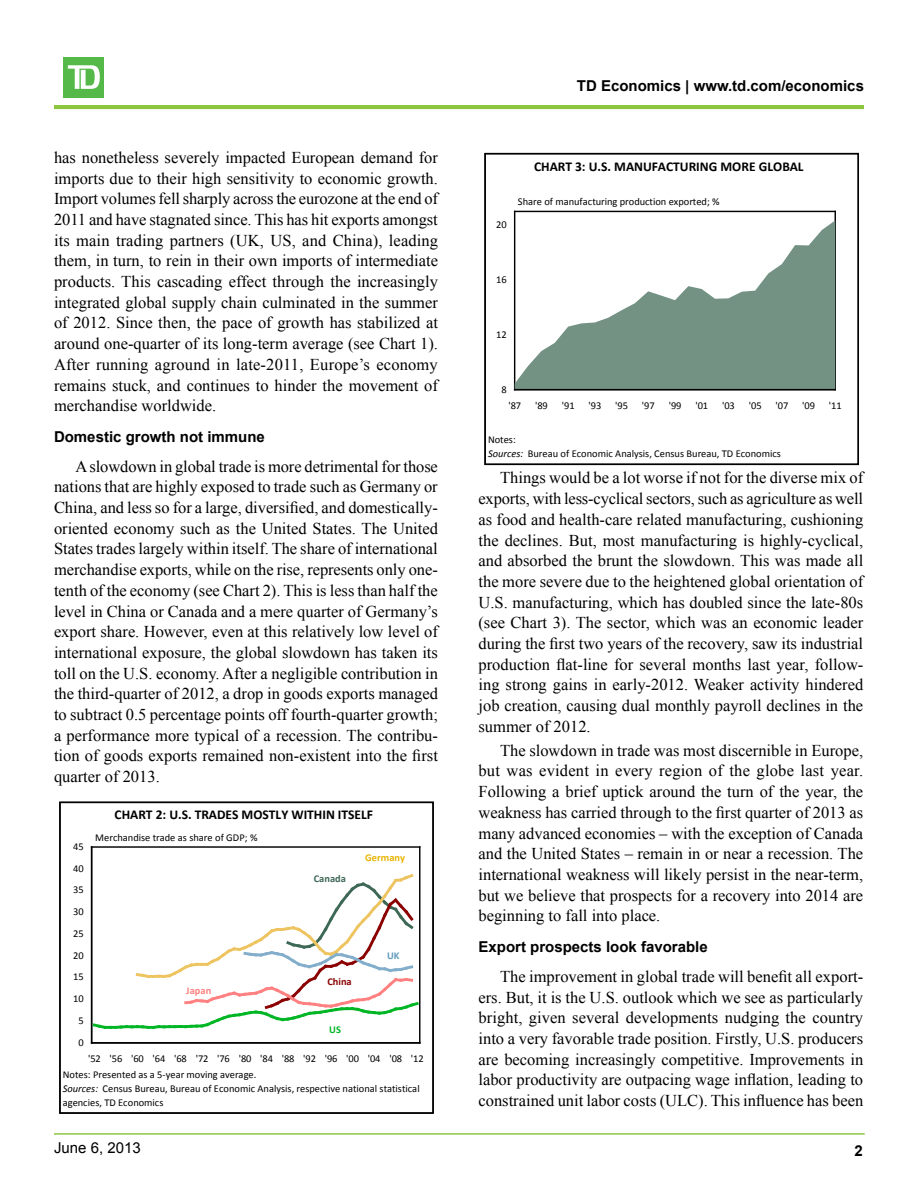
<style>
.page{position:relative;width:918px;height:1188px;background:#fff}
.page>*{position:absolute;margin:0;border:0;box-sizing:border-box;transform-origin:0 0}
.lead_-_para{font:16.5px/20.7px "Times New Roman";color:#000;text-align:justify}
.lead_-_subhead{font:700 15px "Arial";color:#000}
.master-A_page_-_webs{font:700 15px "Arial";color:#000}
.master-A_page_-_date{font:15px "Arial";color:#000}
.master_A_page_-_page{font:700 15px "Arial";color:#000}
.t1{font:700 13.5px "Calibri";color:#000}
.t2{font:10.5px/14.2px "Calibri";letter-spacing:-.005em;color:#000}
.t3{font:700 10.5px "Calibri";color:#e8b400}
.t4{font:700 10.5px "Calibri";letter-spacing:.005em;color:#3e6856}
.t5{font:700 10.5px "Calibri";color:#ff8080}
.t6{font:700 10.5px "Calibri";letter-spacing:-.005em;color:#8b0000}
.t7{font:700 10.5px "Calibri";color:#619abc}
.t8{font:700 10.5px "Calibri";color:#00b624}
.s1{font-style:italic}
</style>
<div class="page">
<hr style="left:54px;top:1133px;width:811px;height:2px;background:#8cc63f">
<hr style="left:54px;top:108px;width:810px;height:1px;background:#8cc63f">
<hr style="left:54px;top:105px;width:810px;height:3px;background:#8cc63f">
<div style="left:64px;top:57px;width:40px;height:41px;background:#54b948"></div>
<svg style="left:68px;top:65px;width:32px;height:24px"></svg>
<hr style="left:92px;top:846px;width:328px;height:2px;background:#000">
<hr style="left:419px;top:847px;width:1px;height:196px;background:#000">
<hr style="left:91px;top:847px;width:1px;height:196px;background:#000">
<hr style="left:92px;top:1042px;width:328px;height:2px;background:#000">
<svg style="left:92px;top:872px;width:327px;height:159px"></svg>
<div style="left:59px;top:802px;width:375px;height:312px;border:1px solid #000"></div>
<hr style="left:515px;top:211px;width:320px;height:1px;background:#000">
<hr style="left:835px;top:211px;width:1px;height:179px;background:#000">
<hr style="left:514px;top:211px;width:1px;height:179px;background:#000">
<svg style="left:515px;top:220px;width:320px;height:169px;fill:#739283"></svg>
<hr style="left:515px;top:389px;width:320px;height:1px;background:#000">
<div style="left:484px;top:153px;width:375px;height:312px;border:1px solid #000"></div>
<p class="master-A_page_-_webs" style="left:577px;top:76px;width:289px">TD Economics | www.td.com/economics</p>
<p class="lead_-_para" style="left:54px;top:147px;width:386px">has nonetheless severely impacted European demand for imports due to their high sensitivity to economic growth.<br>Import volumes fell sharply across the eurozone at the end of 2011 and have stagnated since. This has hit exports amongst its main trading partners (UK, US, and China), leading them, in turn, to rein in their own imports of intermediate products. This cascading effect through the increasingly integrated global supply chain culminated in the summer of 2012. Since then, the pace of growth has stabilized at around one-quarter of its long-term average (see Chart 1).<br>After running aground in late-2011, Europe’s economy remains stuck, and continues to hinder the movement of merchandise worldwide.</p>
<p class="lead_-_subhead" style="left:54px;top:427px;width:212px">Domestic growth not immune</p>
<p class="lead_-_para" style="left:54px;top:456px;width:386px;text-indent:22px">A slowdown in global trade is more detrimental for those nations that are highly exposed to trade such as Germany or China, and less so for a large, diversified, and domestically&shy;oriented economy such as the United States. The United States trades largely within itself. The share of international merchandise exports, while on the rise, represents only one&shy;tenth of the economy (see Chart 2). This is less than half the level in China or Canada and a mere quarter of Germany’s export share. However, even at this relatively low level of international exposure, the global slowdown has taken its toll on the U.S. economy. After a negligible contribution in the third-quarter of 2012, a drop in goods exports managed to subtract 0.5 percentage points off fourth-quarter growth; a performance more typical of a recession. The contribu&shy;tion of goods exports remained non-existent into the first quarter of 2013.</p>
<p class="lead_-_para" style="left:478px;top:467px;width:386px;text-indent:22px">Things would be a lot worse if not for the diverse mix of exports, with less-cyclical sectors, such as agriculture as well as food and health-care related manufacturing, cushioning the declines. But, most manufacturing is highly-cyclical, and absorbed the brunt the slowdown. This was made all the more severe due to the heightened global orientation of U.S. manufacturing, which has doubled since the late-80s (see Chart 3). The sector, which was an economic leader during the first two years of the recovery, saw its industrial production flat-line for several months last year, follow&shy;ing strong gains in early-2012. Weaker activity hindered job creation, causing dual monthly payroll declines in the summer of 2012.</p>
<p class="t1" style="left:534px;top:158px;width:271px">CHART 3: U.S. MANUFACTURING MORE GLOBAL</p>
<p class="t2" style="left:518px;top:193px;width:203px">Share of manufacturing production exported; %</p>
<p class="t2" style="left:496px;top:217px;width:12px">20</p>
<p class="t2" style="left:496px;top:272px;width:12px">16</p>
<p class="t2" style="left:496px;top:327px;width:12px">12</p>
<p class="t2" style="left:502px;top:381px;width:7px">8</p>
<p class="t2" style="left:508px;top:398px;width:14px">'87</p>
<p class="t2" style="left:535px;top:398px;width:14px">'89</p>
<p class="t2" style="left:562px;top:398px;width:14px">'91</p>
<p class="t2" style="left:588px;top:398px;width:14px">'93</p>
<p class="t2" style="left:615px;top:398px;width:14px">'95</p>
<p class="t2" style="left:642px;top:398px;width:14px">'97</p>
<p class="t2" style="left:669px;top:398px;width:14px">'99</p>
<p class="t2" style="left:695px;top:398px;width:14px">'01</p>
<p class="t2" style="left:722px;top:398px;width:14px">'03</p>
<p class="t2" style="left:749px;top:398px;width:14px">'05</p>
<p class="t2" style="left:776px;top:398px;width:14px">'07</p>
<p class="t2" style="left:802px;top:398px;width:14px">'09</p>
<p class="t2" style="left:829px;top:398px;width:14px">'11</p>
<p class="t2" style="left:488px;top:432px;width:294px">Notes:<br><span class="s1">Sources:</span> Bureau of Economic Analysis, Census Bureau, TD Economics</p>
<p class="lead_-_para" style="left:478px;top:740px;width:386px;text-indent:22px">The slowdown in trade was most discernible in Europe, but was evident in every region of the globe last year.<br>Following a brief uptick around the turn of the year, the weakness has carried through to the first quarter of 2013 as many advanced economies – with the exception of Canada and the United States – remain in or near a recession. The international weakness will likely persist in the near-term, but we believe that prospects for a recovery into 2014 are beginning to fall into place.</p>
<p class="lead_-_subhead" style="left:478px;top:937px;width:231px">Export prospects look favorable</p>
<p class="lead_-_para" style="left:478px;top:966px;width:386px;text-indent:22px">The improvement in global trade will benefit all export&shy;ers. But, it is the U.S. outlook which we see as particularly bright, given several developments nudging the country into a very favorable trade position. Firstly, U.S. producers are becoming increasingly competitive. Improvements in labor productivity are outpacing wage inflation, leading to constrained unit labor costs (ULC). This influence has been</p>
<p class="t1" style="left:115px;top:806px;width:260px">CHART 2: U.S. TRADES MOSTLY WITHIN ITSELF</p>
<p class="t2" style="left:95px;top:829px;width:164px">Merchandise trade as share of GDP; %</p>
<p class="t2" style="left:73px;top:839px;width:12px">45</p>
<p class="t3" style="left:365px;top:851px;width:41px">Germany</p>
<p class="t2" style="left:73px;top:861px;width:12px">40</p>
<p class="t4" style="left:314px;top:872px;width:34px">Canada</p>
<p class="t2" style="left:73px;top:882px;width:12px">35</p>
<p class="t2" style="left:73px;top:904px;width:12px">30</p>
<p class="t2" style="left:73px;top:926px;width:12px">25</p>
<p class="t2" style="left:73px;top:948px;width:12px">20</p>
<p class="t7" style="left:387px;top:949px;width:14px">UK</p>
<p class="t2" style="left:73px;top:969px;width:12px">15</p>
<p class="t6" style="left:327px;top:975px;width:26px">China</p>
<p class="t5" style="left:186px;top:984px;width:27px">Japan</p>
<p class="t2" style="left:73px;top:991px;width:12px">10</p>
<p class="t2" style="left:78px;top:1013px;width:7px">5</p>
<p class="t8" style="left:329px;top:1023px;width:13px">US</p>
<p class="t2" style="left:78px;top:1035px;width:7px">0</p>
<p class="t2" style="left:88px;top:1051px;width:337px">'52 '56 '60 '64 '68 '72 '76 '80 '84 '88 '92 '96 '00 '04 '08 '12</p>
<p class="t2" style="left:63px;top:1067px;width:358px">Notes: Presented as a 5-year moving average.<br><span class="s1">Sources:</span> Census Bureau, Bureau of Economic Analysis, respective national statistical agencies, TD Economics</p>
<p class="master-A_page_-_date" style="left:54px;top:1138px;width:88px">June 6, 2013</p>
<p class="master_A_page_-_page" style="left:855px;top:1141px;width:10px">2</p>
</div>
